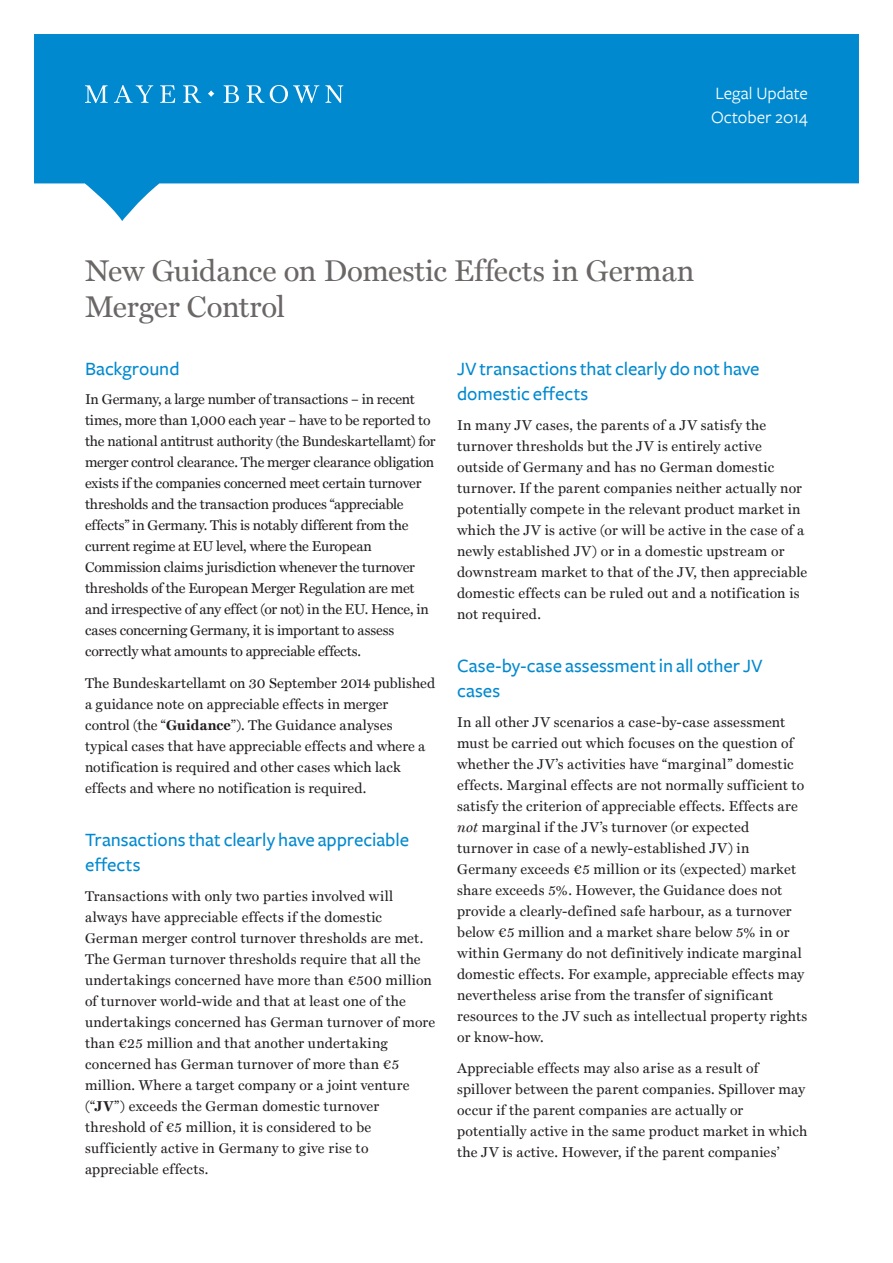
<style>
.page{position:relative;width:893px;height:1263px;background:#fff}
.page>*{position:absolute;margin:0;border:0;box-sizing:border-box;transform-origin:0 0}
.Fractual_headline{font:30px/36px "Miller Text";color:#6a6766}
.Headings_L1_Subhead{font:500 19.5px/25.5px "Freight Sans";color:#0089cf}
.Date{font:18px "Freight Sans";color:#fff}
.Body_copy{font:14.25px/21px "Miller Text";letter-spacing:.01em;color:#231f20}
.Body_copy-2{font:14.25px/21px "Miller Text";letter-spacing:-.01em;color:#231f20}
.s1{font-weight:700}
.s2{font-style:italic}
</style>
<div class="page">
<svg style="left:34px;top:34px;width:825px;height:187px;fill:#0089cf"></svg>
<svg style="left:83px;top:85px;width:260px;height:18px;background:#37a2d9"></svg>
<p class="Date" style="left:715px;top:84px;width:94px">Legal Update</p>
<p class="Date" style="left:711px;top:108px;width:98px">October 2014</p>
<p class="Fractual_headline" style="left:85px;top:252px;width:611px">New Guidance on Domestic Effects in German<br>Merger Control</p>
<p class="Headings_L1_Subhead" style="left:85px;top:356px;width:96px">Background</p>
<p class="Body_copy-2" style="left:85px;top:389px;width:352px">In Germany, a large number of transactions – in recent times, more than 1,000 each year – have to be reported to the national antitrust authority (the Bundeskartellamt) for merger control clearance. The merger clearance obligation exists if the companies concerned meet certain turnover thresholds and the transaction produces “appreciable effects” in Germany. This is notably different from the current regime at EU level, where the European Commission claims jurisdiction whenever the turnover thresholds of the European Merger Regulation are met and irrespective of any effect (or not) in the EU. Hence, in cases concerning Germany, it is important to assess correctly what amounts to appreciable effects.</p>
<p class="Body_copy" style="left:85px;top:672px;width:352px">The Bundeskartellamt on 30 September 2014 published a guidance note on appreciable effects in merger control (the “<span class="s1">Guidance</span>”). The Guidance analyses typical cases that have appreciable effects and where a notification is required and other cases which lack effects and where no notification is required.</p>
<p class="Headings_L1_Subhead" style="left:85px;top:827px;width:326px">Transactions that clearly have appreciable effects</p>
<p class="Body_copy" style="left:85px;top:885px;width:352px">Transactions with only two parties involved will always have appreciable effects if the domestic German merger control turnover thresholds are met.<br>The German turnover thresholds require that all the undertakings concerned have more than €500 million of turnover world-wide and that at least one of the undertakings concerned has German turnover of more than €25 million and that another undertaking concerned has German turnover of more than €5 million. Where a target company or a joint venture (“<span class="s1">JV</span>”) exceeds the German domestic turnover threshold of €5 million, it is considered to be sufficiently active in Germany to give rise to appreciable effects.</p>
<p class="Headings_L1_Subhead" style="left:457px;top:356px;width:304px">JV transactions that clearly do not have domestic effects</p>
<p class="Body_copy" style="left:457px;top:414px;width:352px">In many JV cases, the parents of a JV satisfy the turnover thresholds but the JV is entirely active outside of Germany and has no German domestic turnover. If the parent companies neither actually nor potentially compete in the relevant product market in which the JV is active (or will be active in the case of a newly established JV) or in a domestic upstream or downstream market to that of the JV, then appreciable domestic effects can be ruled out and a notification is not required.</p>
<p class="Headings_L1_Subhead" style="left:457px;top:653px;width:307px">Case-by-case assessment in all other JV cases</p>
<p class="Body_copy" style="left:457px;top:711px;width:352px">In all other JV scenarios a case-by-case assessment must be carried out which focuses on the question of whether the JV’s activities have “marginal” domestic effects. Marginal effects are not normally sufficient to satisfy the criterion of appreciable effects. Effects are <span class="s2">not</span> marginal if the JV’s turnover (or expected turnover in case of a newly-established JV) in Germany exceeds €5 million or its (expected) market share exceeds 5%. However, the Guidance does not provide a clearly-defined safe harbour, as a turnover below €5 million and a market share below 5% in or within Germany do not definitively indicate marginal domestic effects. For example, appreciable effects may nevertheless arise from the transfer of significant resources to the JV such as intellectual property rights or know-how.</p>
<p class="Body_copy" style="left:457px;top:1058px;width:352px">Appreciable effects may also arise as a result of spillover between the parent companies. Spillover may occur if the parent companies are actually or potentially active in the same product market in which the JV is active. However, if the parent companies’</p>
</div>
